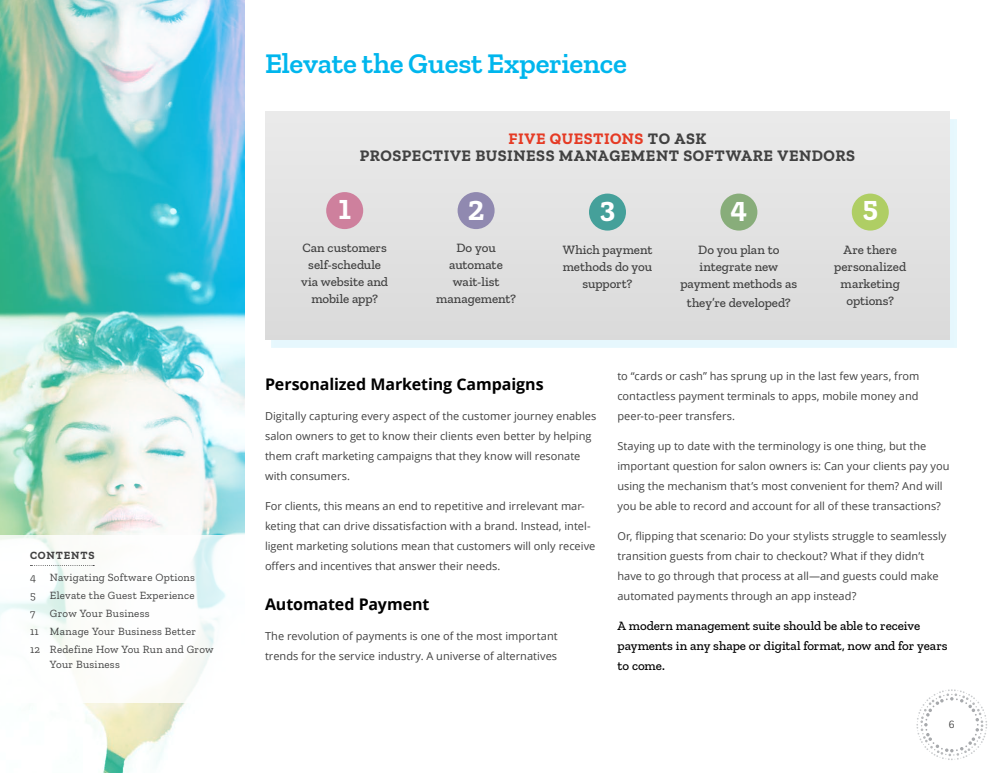
<style>
.page{position:relative;width:1000px;height:773px;background:#fff}
.page>*{position:absolute;margin:0;border:0;box-sizing:border-box;transform-origin:0 0}
.t1{font:600 29px "Zilla Slab";letter-spacing:-.01em;color:#00b6ed}
.t2{font:700 29px "Zilla Slab";color:#fff}
.t3{font:700 16px/17px "Zilla Slab";letter-spacing:.035em;color:#414141;text-align:center}
.t4{font:700 16px "Open Sans";letter-spacing:-.005em;color:#000}
.t5{font:500 13px/17px "Zilla Slab";letter-spacing:-.005em;color:#414141;text-align:center}
.t6{font:500 13px/20px "Zilla Slab";letter-spacing:-.005em;color:#000}
.t7{font:11px/20px "Open Sans";color:#414141}
.t8{font:11px/18px "Zilla Slab";letter-spacing:.02em;color:#414141}
.t9{font:700 11px "Zilla Slab";letter-spacing:.08em;color:#414141}
.s1{color:#e53a24}
</style>
<div class="page">
<img style="left:0;top:0;width:245px;height:773px">
<svg style="left:916px;top:689px;width:71px;height:71px"></svg>
<div style="left:0;top:535px;width:245px;height:168px;background:#fff"></div>
<svg style="left:30px;top:565px;width:64px;height:1px"></svg>
<div style="left:271px;top:119px;width:685px;height:228px;background:#e6f7fd"></div>
<div style="left:265px;top:112px;width:685px;height:228px;background:#e2e2e2"></div>
<div style="left:326px;top:192px;width:37px;height:37px;background:#ce809d;border-radius:50%"></div>
<div style="left:458px;top:192px;width:37px;height:37px;background:#9089b0;border-radius:50%"></div>
<div style="left:589px;top:194px;width:37px;height:37px;background:#45a09a;border-radius:50%"></div>
<div style="left:720px;top:194px;width:37px;height:37px;background:#88ad7a;border-radius:50%"></div>
<div style="left:852px;top:194px;width:37px;height:37px;background:#afce64;border-radius:50%"></div>
<p class="t9" style="left:30px;top:549px;width:66px">CONTENTS</p>
<p class="t8" style="left:30px;top:568px;width:7px">4</p>
<p class="t8" style="left:50px;top:568px;width:147px">Navigating Software Options</p>
<p class="t8" style="left:30px;top:586px;width:7px">5</p>
<p class="t8" style="left:50px;top:586px;width:146px">Elevate the Guest Experience</p>
<p class="t8" style="left:30px;top:604px;width:7px">7</p>
<p class="t8" style="left:30px;top:604px;width:185px;text-indent:20px">Grow Your Business<br>11 Manage Your Business Better<br>12 Redefine How You Run and Grow</p>
<p class="t8" style="left:50px;top:655px;width:71px">Your Business</p>
<h1 class="t1" style="left:265px;top:47px;width:364px">Elevate the Guest Experience</h1>
<h2 class="t3" style="left:360px;top:130px;width:497px"><span class="s1">FIVE QUESTIONS</span> TO ASK<br>PROSPECTIVE BUSINESS MANAGEMENT SOFTWARE VENDORS</h2>
<h1 class="t2" style="left:339px;top:193px;width:13px">1</h1>
<p class="t5" style="left:301px;top:239px;width:88px">Can customers self-schedule via website and mobile app?</p>
<h1 class="t2" style="left:468px;top:194px;width:18px">2</h1>
<p class="t5" style="left:436px;top:239px;width:82px">Do you automate wait-list management?</p>
<h1 class="t2" style="left:600px;top:195px;width:17px">3</h1>
<p class="t5" style="left:563px;top:241px;width:91px">Which payment methods do you support?</p>
<h1 class="t2" style="left:731px;top:195px;width:18px">4</h1>
<p class="t5" style="left:680px;top:241px;width:118px">Do you plan to integrate new payment methods as</p>
<p class="t5" style="left:687px;top:294px;width:106px">they’re developed?</p>
<h1 class="t2" style="left:863px;top:194px;width:16px">5</h1>
<p class="t5" style="left:834px;top:241px;width:74px">Are there personalized marketing options?</p>
<h2 class="t4" style="left:265px;top:373px;width:280px">Personalized Marketing Campaigns</h2>
<p class="t7" style="left:265px;top:406px;width:333px">Digitally capturing every aspect of the customer journey enables salon owners to get to know their clients even better by helping them craft marketing campaigns that they know will resonate with consumers.</p>
<p class="t7" style="left:265px;top:496px;width:332px">For clients, this means an end to repetitive and irrelevant mar&shy;keting that can drive dissatisfaction with a brand. Instead, intel&shy;ligent marketing solutions mean that customers will only receive offers and incentives that answer their needs.</p>
<h2 class="t4" style="left:265px;top:593px;width:166px">Automated Payment</h2>
<p class="t7" style="left:265px;top:626px;width:294px">The revolution of payments is one of the most important trends for the service industry. A universe of alternatives</p>
<p class="t7" style="left:617px;top:366px;width:303px;text-align:justify">to “cards or cash” has sprung up in the last few years, from contactless payment terminals to apps, mobile money and peer-to-peer transfers.</p>
<p class="t7" style="left:617px;top:436px;width:333px">Staying up to date with the terminology is one thing, but the important question for salon owners is: Can your clients pay you using the mechanism that’s most convenient for them? And will you be able to record and account for all of these transactions?</p>
<p class="t7" style="left:617px;top:526px;width:331px">Or, flipping that scenario: Do your stylists struggle to seamlessly transition guests from chair to checkout? What if they didn’t have to go through that process at all—and guests could make automated payments through an app instead?</p>
<p class="t6" style="left:618px;top:616px;width:332px">A modern management suite should be able to receive payments in any shape or digital format, now and for years to come.</p>
<p class="t8" style="left:949px;top:716px;width:7px">6</p>
</div>
